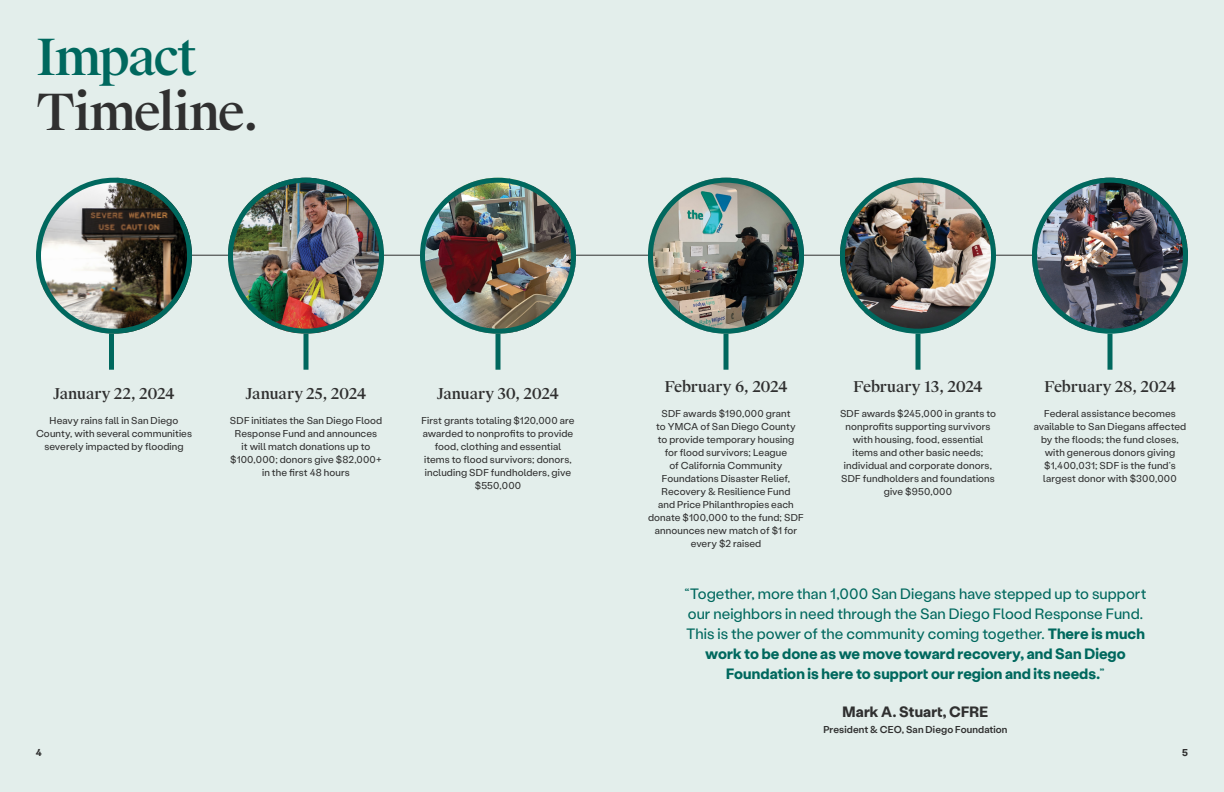
<style>
.page{position:relative;width:1224px;height:792px;background:#fff}
.page>*{position:absolute;margin:0;border:0;box-sizing:border-box;transform-origin:0 0}
.t1{font:500 50px "Suisse Works";letter-spacing:-.03em;color:#303030}
.t2{font:500 50px "Suisse Works";letter-spacing:-.045em;color:#00685e}
.t3{font:15px/20px "Stabil Grotesk";letter-spacing:.005em;color:#00685e;text-align:center}
.t4{font:500 15px "Suisse Works";letter-spacing:-.015em;color:#303030}
.t5{font:700 15px "Stabil Grotesk";letter-spacing:.01em;color:#303030}
.t6{font:10px/13px "Stabil Grotesk";letter-spacing:.01em;color:#303030;text-align:center}
.t7{font:500 10px "Stabil Grotesk";letter-spacing:.01em;color:#303030}
.t8{font:700 10px "Stabil Grotesk";color:#303030}
.s1{font-weight:700}
</style>
<div class="page">
<div style="left:0;top:0;width:612px;height:792px;background:#e3eeeb"></div>
<hr style="left:114px;top:255px;width:498px;height:1px;background:#303030">
<img style="left:36px;top:178px;width:156px;height:156px;border-radius:78px">
<div style="left:36px;top:178px;width:156px;height:156px;border:5px solid #00685e;border-radius:50%"></div>
<div style="left:109px;top:334px;width:5px;height:36px;background:#00685e"></div>
<img style="left:228px;top:178px;width:156px;height:156px;border-radius:78px">
<div style="left:228px;top:178px;width:156px;height:156px;border:5px solid #00685e;border-radius:50%"></div>
<hr style="left:304px;top:334px;width:4px;height:36px;background:#00685e">
<img style="left:424px;top:178px;width:152px;height:156px">
<div style="left:420px;top:178px;width:156px;height:156px;border:5px solid #00685e;border-radius:50%"></div>
<hr style="left:496px;top:334px;width:4px;height:36px;background:#00685e">
<div style="left:612px;top:0;width:612px;height:792px;background:#e3eeeb"></div>
<hr style="left:612px;top:255px;width:498px;height:1px;background:#303030">
<img style="left:648px;top:178px;width:156px;height:156px;border-radius:78px">
<div style="left:648px;top:178px;width:156px;height:156px;border:5px solid #00685e;border-radius:50%"></div>
<hr style="left:724px;top:334px;width:4px;height:36px;background:#00685e">
<img style="left:840px;top:178px;width:156px;height:153px">
<div style="left:840px;top:178px;width:156px;height:156px;border:5px solid #00685e;border-radius:50%"></div>
<hr style="left:916px;top:334px;width:4px;height:36px;background:#00685e">
<img style="left:1032px;top:178px;width:156px;height:153px">
<div style="left:1032px;top:178px;width:156px;height:156px;border:5px solid #00685e;border-radius:50%"></div>
<hr style="left:1108px;top:334px;width:4px;height:36px;background:#00685e">
<h1 class="t2" style="left:36px;top:26px;width:162px">Impact</h1>
<h1 class="t1" style="left:36px;top:81px;width:225px">Timeline.</h1>
<h2 class="t4" style="left:53px;top:385px;width:123px">January 22, 2024</h2>
<p class="t6" style="left:36px;top:414px;width:157px">Heavy rains fall in San Diego<br>County, with several communities severely impacted by flooding</p>
<h2 class="t4" style="left:246px;top:385px;width:122px">January 25, 2024</h2>
<p class="t6" style="left:230px;top:414px;width:154px">SDF initiates the San Diego Flood<br>Response Fund and announces<br>it will match donations up to $100,000; donors give $82,000+ in the first 48 hours</p>
<h2 class="t4" style="left:437px;top:385px;width:123px">January 30, 2024</h2>
<p class="t6" style="left:422px;top:414px;width:154px">First grants totaling $120,000 are awarded to nonprofits to provide food, clothing and essential items to flood survivors; donors, including SDF fundholders, give $550,000</p>
<p class="t8" style="left:36px;top:746px;width:8px">4</p>
<h2 class="t4" style="left:664px;top:378px;width:125px">February 6, 2024</h2>
<p class="t6" style="left:648px;top:407px;width:157px">SDF awards $190,000 grant<br>to YMCA of San Diego County<br>to provide temporary housing<br>for flood survivors; League<br>of California Community<br>Foundations Disaster Relief,<br>Recovery &amp; Resilience Fund<br>and Price Philanthropies each donate $100,000 to the fund; SDF announces new match of $1 for every $2 raised</p>
<h2 class="t4" style="left:853px;top:378px;width:131px">February 13, 2024</h2>
<p class="t6" style="left:840px;top:407px;width:157px">SDF awards $245,000 in grants to nonprofits supporting survivors with housing, food, essential items and other basic needs; individual and corporate donors,<br>SDF fundholders and foundations give $950,000</p>
<h2 class="t4" style="left:1044px;top:378px;width:133px">February 28, 2024</h2>
<p class="t6" style="left:1034px;top:407px;width:154px">Federal assistance becomes available to San Diegans affected by the floods; the fund closes, with generous donors giving $1,400,031; SDF is the fund’s largest donor with $300,000</p>
<p class="t3" style="left:685px;top:583px;width:463px">“Together, more than 1,000 San Diegans have stepped up to support our neighbors in need through the San Diego Flood Response Fund.<br>This is the power of the community coming together. <span class="s1">There is much work to be done as we move toward recovery, and San Diego Foundation is here to support our region and its needs.</span>”</p>
<h2 class="t5" style="left:843px;top:701px;width:147px">Mark A. Stuart, CFRE</h2>
<p class="t7" style="left:823px;top:722px;width:186px">President &amp; CEO, San Diego Foundation</p>
<p class="t8" style="left:1182px;top:746px;width:7px">5</p>
</div>
